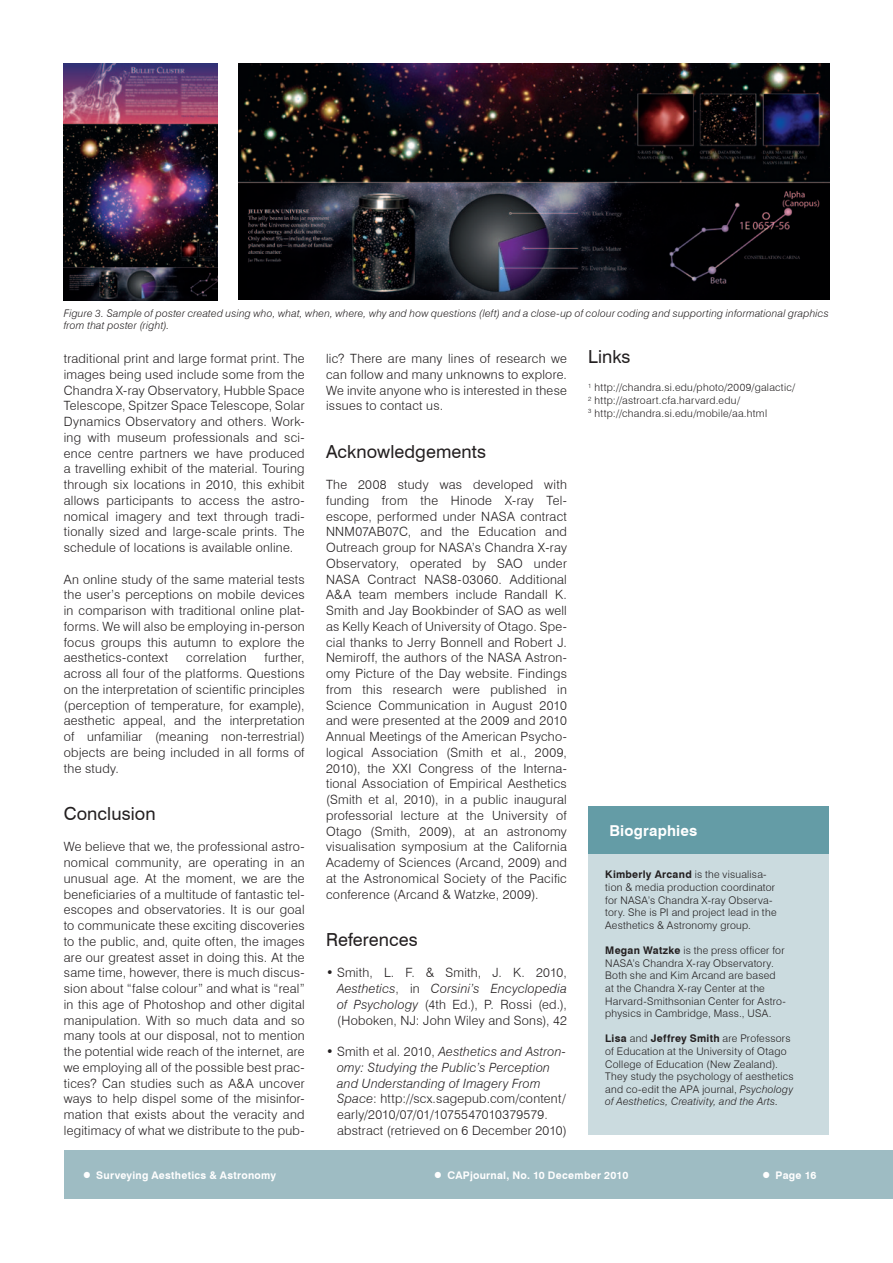
<style>
.page{position:relative;width:893px;height:1263px;background:#fff}
.page>*{position:absolute;margin:0;border:0;box-sizing:border-box;transform-origin:0 0}
.t1{font:18px "Swiss 721 BT";letter-spacing:.005em;color:#231f20}
.t2{font:700 15px "Swiss 721 BT";letter-spacing:.01em;color:#fff}
.t3{font:300 12.75px/15.8px "Swiss 721 BT";letter-spacing:.02em;color:#231f20;text-align:justify}
.t4{font:300 10.5px/12.6px "Swiss 721 BT";letter-spacing:.025em;color:#231f20}
.t5{font:italic 300 10.5px/12.6px "Swiss 721 BT";letter-spacing:.02em;color:#231f20}
.t6{font:700 10.5px "Swiss 721 BT";letter-spacing:.025em;color:#fff}
.s1{font-style:italic}
.s2{font-weight:700}
.s3{font-size:21px}
</style>
<div class="page">
<div style="left:428px;top:1151px;width:465px;height:48px;background:#9ebcc3"></div>
<div style="left:64px;top:1151px;width:365px;height:48px;background:#9ebcc3"></div>
<div style="left:588px;top:853px;width:241px;height:282px;background:#cbdbdf"></div>
<div style="left:588px;top:806px;width:241px;height:47px;background:#649ca6"></div>
<img style="left:238px;top:64px;width:591px;height:236px">
<img style="left:64px;top:64px;width:154px;height:236px">
<p class="t5" style="left:64px;top:306px;width:767px">Figure 3. Sample of poster created using who, what, when, where, why and how questions (left) and a close-up of colour coding and supporting informational graphics from that poster (right).</p>
<p class="t3" style="left:64px;top:351px;width:242px">traditional print and large format print. The images being used include some from the Chandra X-ray Observatory, Hubble Space Telescope, Spitzer Space Telescope, Solar Dynamics Observatory and others. Work&shy;ing with museum professionals and sci&shy;ence centre partners we have produced a travelling exhibit of the material. Touring through six locations in 2010, this exhibit allows participants to access the astro&shy;nomical imagery and text through tradi&shy;tionally sized and large-scale prints. The schedule of locations is available online.</p>
<p class="t3" style="left:64px;top:571px;width:242px">An online study of the same material tests the user’s perceptions on mobile devices in comparison with traditional online plat&shy;forms. We will also be employing in-person focus groups this autumn to explore the aesthetics-context</p>
<p class="t3" style="left:64px;top:650px;width:242px;text-indent:201px">further, across all four of the platforms. Questions on the interpretation of scientific principles (perception of temperature, for example), aesthetic appeal, and the interpretation of unfamiliar (meaning non-terrestrial) objects are being included in all forms of the study.</p>
<h1 class="t1" style="left:64px;top:802px;width:93px">Conclusion</h1>
<p class="t3" style="left:64px;top:839px;width:242px">We believe that we, the professional astro&shy;nomical community, are operating in an unusual age. At the moment, we are the beneficiaries of a multitude of fantastic tel&shy;escopes and observatories. It is our goal to communicate these exciting discoveries to the public, and, quite often, the images are our greatest asset in doing this. At the same time, however, there is much discus&shy;sion about “false colour” and what is “real” in this age of Photoshop and other digital manipulation. With so much data and so many tools at our disposal, not to mention the potential wide reach of the internet, are we employing all of the possible best prac&shy;tices? Can studies such as A&amp;A uncover ways to help dispel some of the misinfor&shy;mation that exists about the veracity and legitimacy of what we distribute to the pub-</p>
<p class="t3" style="left:186px;top:650px;width:62px">correlation</p>
<p class="t3" style="left:326px;top:350px;width:242px">lic? There are many lines of research we can follow and many unknowns to explore.<br>We invite anyone who is interested in these issues to contact us.</p>
<h1 class="t1" style="left:326px;top:440px;width:162px">Acknowledgements</h1>
<p class="t3" style="left:326px;top:477px;width:242px">The 2008 study was developed with funding from the Hinode X-ray Tel&shy;escope, performed under NASA contract NNM07AB07C, and the Education and Outreach group for NASA’s Chandra X-ray Observatory, operated by SAO under NASA Contract NAS8-03060. Additional A&amp;A team members include Randall K.<br>Smith and Jay Bookbinder of SAO as well as Kelly Keach of University of Otago. Spe&shy;cial thanks to Jerry Bonnell and Robert J.<br>Nemiroff, the authors of the NASA Astron&shy;omy Picture of the Day website. Findings from this research were published in Science Communication in August 2010 and were presented at the 2009 and 2010<br>Annual Meetings of the American Psycho&shy;logical Association (Smith et al., 2009, 2010), the XXI Congress of the Interna&shy;tional Association of Empirical Aesthetics (Smith et al, 2010), in a public inaugural professorial lecture at the University of Otago (Smith, 2009), at an astronomy visualisation symposium at the California Academy of Sciences (Arcand, 2009) and at the Astronomical Society of the Pacific conference (Arcand &amp; Watzke, 2009).</p>
<h1 class="t1" style="left:326px;top:928px;width:93px">References</h1>
<p class="t3" style="left:337px;top:965px;width:231px;text-indent:-11px">• Smith, L. F. &amp; Smith, J. K. 2010, <span class="s1">Aesthetics</span>, in <span class="s1">Corsini’s Encyclopedia of Psychology</span> (4th Ed.), P. Rossi (ed.), (Hoboken, NJ: John Wiley and Sons), 42</p>
<p class="t3" style="left:337px;top:1044px;width:231px;text-align:left;text-indent:-11px">• Smith et al. 2010, <span class="s1">Aesthetics and Astron&shy;omy: Studying the Public’s Perception and Understanding of Imagery From Space</span>: http://scx.sagepub.com/content/ early/2010/07/01/1075547010379579. abstract (retrieved on 6 December 2010)</p>
<h1 class="t1" style="left:588px;top:346px;width:44px">Links</h1>
<p class="t4" style="left:588px;top:381px;width:209px"><sup>1</sup> http://chandra.si.edu/photo/2009/galactic/<br><sup>2</sup> http://astroart.cfa.harvard.edu/<br><sup>3</sup> http://chandra.si.edu/mobile/aa.html</p>
<p class="t2" style="left:609px;top:821px;width:89px">Biographies</p>
<p class="t4" style="left:605px;top:868px;width:173px"><span class="s2">Kimberly Arcand</span> is the visualisa&shy;tion &amp; media production coordinator for NASA’s Chandra X-ray Observa&shy;tory. She is PI and project lead in the Aesthetics &amp; Astronomy group.</p>
<p class="t4" style="left:605px;top:944px;width:182px"><span class="s2">Megan Watzke</span> is the press officer for NASA’s Chandra X-ray Observatory.<br>Both she and Kim Arcand are based at the Chandra X-ray Center at the Harvard-Smithsonian Center for Astro&shy;physics in Cambridge, Mass., USA.</p>
<p class="t4" style="left:605px;top:1032px;width:190px"><span class="s2">Lisa</span> and <span class="s2">Jeffrey Smith</span> are Professors of Education at the University of Otago College of Education (New Zealand).<br>They study the psychology of aesthetics and co-edit the APA journal, <span class="s1">Psychology of Aesthetics, Creativity, and the Arts.</span></p>
<p class="t6" style="left:81px;top:1169px;width:197px"><span class="s3">•</span> Surveying Aesthetics &amp; Astronomy</p>
<p class="t6" style="left:760px;top:1169px;width:58px"><span class="s3">•</span> Page 16</p>
<p class="t6" style="left:432px;top:1169px;width:198px"><span class="s3">•</span> CAPjournal, No. 10 December 2010</p>
</div>
